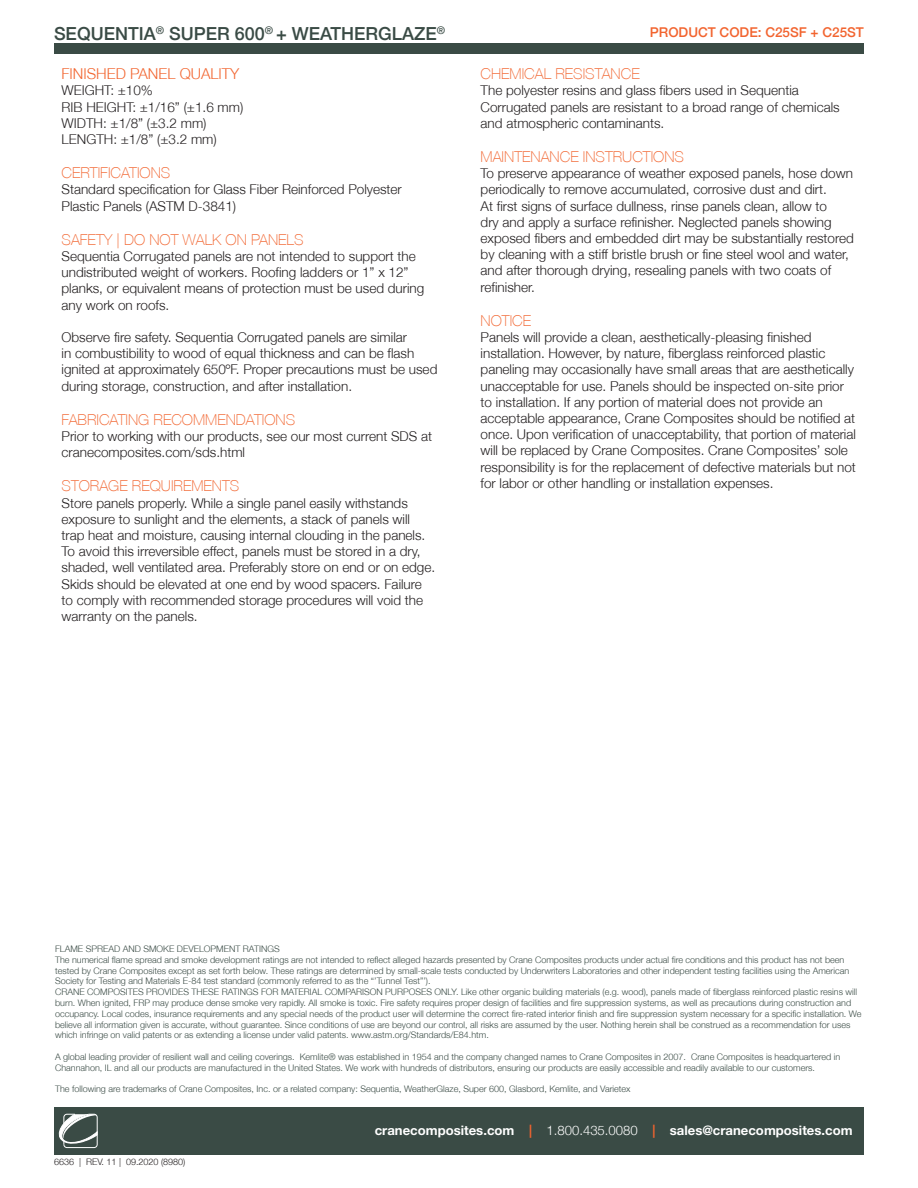
<style>
.page{position:relative;width:918px;height:1188px;background:#fff}
.page>*{position:absolute;margin:0;border:0;box-sizing:border-box;transform-origin:0 0}
.t1{font:500 18px "Helvetica Neue LT";color:#3a4b45}
.t2{font:100 15px "Helvetica Neue LT";color:#f26631}
.t3{font:300 15px "Helvetica Neue";color:#f26631}
.t4{font:300 13.5px/16.2px "Helvetica Neue";color:#231f20}
.t5{font:500 13.5px "Helvetica Neue LT";color:#f2642f}
.t6{font:700 13.2px "Helvetica Neue LT Std";color:#fff}
.t7{font:300 9px/10.8px "Helvetica Neue";color:#3a4b45}
.t8{font:300 9px "Helvetica Neue";color:#231f20}
.s1{color:#f2642f}
.s2{font-family:"Helvetica Neue";font-weight:300}
</style>
<div class="page">
<div style="left:54px;top:1107px;width:810px;height:48px;background:#3a4b45"></div>
<svg style="left:58px;top:1113px;width:40px;height:35px"></svg>
<div style="left:54px;top:43px;width:810px;height:11px;background:#3a4b45"></div>
<p class="t1" style="left:54px;top:23px;width:393px">SEQUENTIA<sup>®</sup> SUPER 600<sup>®</sup> + WEATHERGLAZE<sup>®</sup></p>
<p class="t5" style="left:650px;top:24px;width:216px">PRODUCT CODE: C25SF + C25ST</p>
<p class="t3" style="left:62px;top:65px;width:179px">FINISHED PANEL QUALITY</p>
<p class="t4" style="left:62px;top:82px;width:93px">WEIGHT: ±10%</p>
<p class="t4" style="left:62px;top:99px;width:183px">RIB HEIGHT: ±1/16” (±1.6 mm)</p>
<p class="t4" style="left:62px;top:115px;width:146px">WIDTH: ±1/8” (±3.2 mm)</p>
<p class="t4" style="left:62px;top:131px;width:157px">LENGTH: ±1/8” (±3.2 mm)</p>
<p class="t2" style="left:62px;top:164px;width:110px">CERTIFICATIONS</p>
<p class="t4" style="left:62px;top:181px;width:342px">Standard specification for Glass Fiber Reinforced Polyester<br>Plastic Panels (ASTM D-3841)</p>
<p class="t2" style="left:62px;top:231px;width:243px">SAFETY | DO NOT WALK ON PANELS</p>
<p class="t4" style="left:62px;top:248px;width:364px">Sequentia Corrugated panels are not intended to support the undistributed weight of workers. Roofing ladders or 1” x 12” planks, or equivalent means of protection must be used during any work on roofs.</p>
<p class="t4" style="left:62px;top:329px;width:377px">Observe fire safety. Sequentia Corrugated panels are similar<br>in combustibility to wood of equal thickness and can be flash ignited at approximately 650ºF. Proper precautions must be used during storage, construction, and after installation.</p>
<p class="t2" style="left:62px;top:411px;width:235px">FABRICATING RECOMMENDATIONS</p>
<p class="t4" style="left:62px;top:428px;width:372px">Prior to working with our products, see our most current SDS at cranecomposites.com/sds.html</p>
<p class="t2" style="left:62px;top:478px;width:179px">STORAGE REQUIREMENTS</p>
<p class="t4" style="left:62px;top:495px;width:375px">Store panels properly. While a single panel easily withstands exposure to sunlight and the elements, a stack of panels will trap heat and moisture, causing internal clouding in the panels.<br>To avoid this irreversible effect, panels must be stored in a dry, shaded, well ventilated area. Preferably store on end or on edge.<br>Skids should be elevated at one end by wood spacers. Failure to comply with recommended storage procedures will void the warranty on the panels.</p>
<p class="t2" style="left:481px;top:65px;width:161px">CHEMICAL RESISTANCE</p>
<p class="t4" style="left:481px;top:82px;width:361px">The polyester resins and glass fibers used in Sequentia<br>Corrugated panels are resistant to a broad range of chemicals and atmospheric contaminants.</p>
<p class="t2" style="left:481px;top:148px;width:205px">MAINTENANCE INSTRUCTIONS</p>
<p class="t4" style="left:481px;top:165px;width:375px">To preserve appearance of weather exposed panels, hose down periodically to remove accumulated, corrosive dust and dirt.<br>At first signs of surface dullness, rinse panels clean, allow to<br>dry and apply a surface refinisher. Neglected panels showing exposed fibers and embedded dirt may be substantially restored by cleaning with a stiff bristle brush or fine steel wool and water, and after thorough drying, resealing panels with two coats of refinisher.</p>
<p class="t2" style="left:481px;top:312px;width:52px">NOTICE</p>
<p class="t4" style="left:481px;top:329px;width:377px">Panels will provide a clean, aesthetically-pleasing finished installation. However, by nature, fiberglass reinforced plastic paneling may occasionally have small areas that are aesthetically unacceptable for use. Panels should be inspected on-site prior to installation. If any portion of material does not provide an acceptable appearance, Crane Composites should be notified at once. Upon verification of unacceptability, that portion of material will be replaced by Crane Composites. Crane Composites’ sole responsibility is for the replacement of defective materials but not for labor or other handling or installation expenses.</p>
<p class="t7" style="left:55px;top:943px;width:226px">FLAME SPREAD AND SMOKE DEVELOPMENT RATINGS</p>
<p class="t7" style="left:55px;top:954px;width:796px">The numerical flame spread and smoke development ratings are not intended to reflect alleged hazards presented by Crane Composites products under actual fire conditions and this product has not been tested by Crane Composites except as set forth below. These ratings are determined by small-scale tests conducted by Underwriters Laboratories and other independent testing facilities using the American<br>Society for Testing and Materials E-84 test standard (commonly referred to as the “’Tunnel Test”’).</p>
<p class="t7" style="left:55px;top:986px;width:808px">CRANE COMPOSITES PROVIDES THESE RATINGS FOR MATERIAL COMPARISON PURPOSES ONLY. Like other organic building materials (e.g. wood), panels made of fiberglass reinforced plastic resins will burn. When ignited, FRP may produce dense smoke very rapidly. All smoke is toxic. Fire safety requires proper design of facilities and fire suppression systems, as well as precautions during construction and occupancy. Local codes, insurance requirements and any special needs of the product user will determine the correct fire-rated interior finish and fire suppression system necessary for a specific installation. We believe all information given is accurate, without guarantee. Since conditions of use are beyond our control, all risks are assumed by the user. Nothing herein shall be construed as a recommendation for uses which infringe on valid patents or as extending a license under valid patents. www.astm.org/Standards/E84.htm.</p>
<p class="t7" style="left:55px;top:1051px;width:787px">A global leading provider of resilient wall and ceiling coverings. Kemlite® was established in 1954 and the company changed names to Crane Composites in 2007. Crane Composites is headquartered in<br>Channahon, IL and all our products are manufactured in the United States. We work with hundreds of distributors, ensuring our products are easily accessible and readily available to our customers.</p>
<p class="t7" style="left:55px;top:1084px;width:577px">The following are trademarks of Crane Composites, Inc. or a related company: Sequentia, WeatherGlaze, Super 600, Glasbord, Kemlite, and Varietex</p>
<p class="t8" style="left:54px;top:1157px;width:133px">6636 | REV. 11 | 09.2020 (8980)</p>
<p class="t6" style="left:375px;top:1122px;width:479px">cranecomposites.com <span class="s1">|</span> <span class="s2">1.800.435.0080</span> <span class="s1">|</span> sales@cranecomposites.com</p>
</div>
